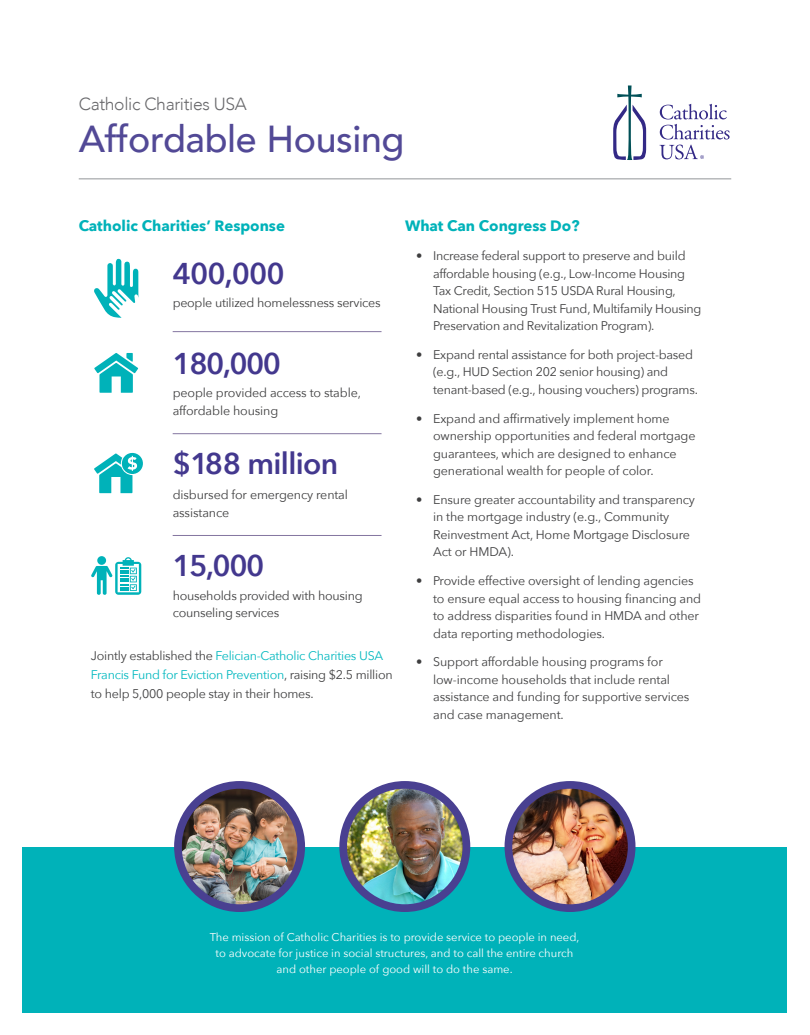
<style>
.page{position:relative;width:810px;height:1035px;background:#fff}
.page>*{position:absolute;margin:0;border:0;box-sizing:border-box;transform-origin:0 0}
.First{font:500 37.5px "Avenir";letter-spacing:-.01em;color:#524996}
.large_number_text{font:600 30px "Avenir Next";letter-spacing:-.03em;color:#43388e}
.t1{font:300 17.5px "Avenir";letter-spacing:-.02em;color:#69696c}
.t2{font:700 15px "Avenir Next";color:#00b2b9}
.large_number_text-2{font:12.5px/17.5px "Avenir Next";letter-spacing:-.01em;color:#3e3e3f}
.t3{font:11.25px "Avenir Next";color:#fff}
.s1{color:#00b8bf}
</style>
<div class="page">
<div style="left:22px;top:847px;width:766px;height:165px;background:#00b2b9"></div>
<svg style="left:613px;top:86px;width:33px;height:74px"></svg>
<svg style="left:660px;top:104px;width:70px;height:55px"></svg>
<hr style="left:79px;top:179px;width:652px;height:1px;background:#939598">
<svg style="left:94px;top:259px;width:44px;height:59px"></svg>
<svg style="left:91px;top:557px;width:50px;height:38px"></svg>
<hr style="left:173px;top:331px;width:209px;height:1px;background:#8476a0">
<hr style="left:173px;top:433px;width:209px;height:1px;background:#8476a0">
<hr style="left:173px;top:535px;width:209px;height:1px;background:#8476a0">
<img style="left:178px;top:785px;width:123px;height:123px;border-radius:62px">
<div style="left:174px;top:781px;width:131px;height:131px;border:8px solid #494091;border-radius:50%"></div>
<img style="left:343px;top:785px;width:123px;height:123px;border-radius:62px">
<div style="left:339px;top:781px;width:131px;height:131px;border:8px solid #494091;border-radius:50%"></div>
<img style="left:508px;top:785px;width:124px;height:123px;border-radius:62px">
<div style="left:505px;top:781px;width:131px;height:131px;border:8px solid #494091;border-radius:50%"></div>
<svg style="left:94px;top:353px;width:44px;height:40px"></svg>
<svg style="left:94px;top:453px;width:49px;height:40px"></svg>
<p class="t1" style="left:79px;top:94px;width:170px">Catholic Charities USA</p>
<p class="First" style="left:79px;top:106px;width:327px">Affordable Housing</p>
<p class="t2" style="left:79px;top:213px;width:208px">Catholic Charities’ Response</p>
<p class="t2" style="left:405px;top:213px;width:176px">What Can Congress Do?</p>
<p class="large_number_text-2" style="left:433px;top:247px;width:270px;text-indent:-17px">• Increase federal support to preserve and build affordable housing (e.g., Low-Income Housing Tax Credit, Section 515 USDA Rural Housing, National Housing Trust Fund, Multifamily Housing Preservation and Revitalization Program).</p>
<p class="large_number_text-2" style="left:433px;top:345px;width:266px;text-indent:-17px">• Expand rental assistance for both project-based (e.g., HUD Section 202 senior housing) and tenant-based (e.g., housing vouchers) programs.</p>
<p class="large_number_text-2" style="left:433px;top:409px;width:264px;text-indent:-17px">• Expand and affirmatively implement home ownership opportunities and federal mortgage guarantees, which are designed to enhance generational wealth for people of color.</p>
<p class="large_number_text-2" style="left:433px;top:490px;width:263px;text-indent:-17px">• Ensure greater accountability and transparency in the mortgage industry (e.g., Community Reinvestment Act, Home Mortgage Disclosure Act or HMDA).</p>
<p class="large_number_text-2" style="left:433px;top:572px;width:270px;text-indent:-17px">• Provide effective oversight of lending agencies to ensure equal access to housing financing and to address disparities found in HMDA and other data reporting methodologies.</p>
<p class="large_number_text-2" style="left:433px;top:653px;width:258px;text-indent:-17px">• Support affordable housing programs for low-income households that include rental assistance and funding for supportive services and case management.</p>
<p class="large_number_text" style="left:173px;top:247px;width:114px">400,000</p>
<p class="large_number_text-2" style="left:173px;top:294px;width:209px">people utilized homelessness services</p>
<p class="large_number_text" style="left:173px;top:337px;width:110px">180,000</p>
<p class="large_number_text-2" style="left:173px;top:384px;width:190px">people provided access to stable, affordable housing</p>
<p class="large_number_text" style="left:173px;top:438px;width:167px">$188 million</p>
<p class="large_number_text-2" style="left:173px;top:486px;width:177px">disbursed for emergency rental assistance</p>
<p class="large_number_text" style="left:173px;top:540px;width:93px">15,000</p>
<p class="large_number_text-2" style="left:173px;top:586px;width:191px">households provided with housing counseling services</p>
<p class="large_number_text-2" style="left:91px;top:646px;width:303px;line-height:18.8px">Jointly established the <span class="s1">Felician-Catholic Charities USA<br>Francis Fund for Eviction Prevention</span>, raising $2.5 million to help 5,000 people stay in their homes.</p>
<p class="t3" style="left:210px;top:927px;width:371px">The mission of Catholic Charities is to provide service to people in need,</p>
<p class="t3" style="left:215px;top:944px;width:359px">to advocate for justice in social structures, and to call the entire church</p>
<p class="t3" style="left:277px;top:960px;width:238px">and other people of good will to do the same.</p>
</div>
